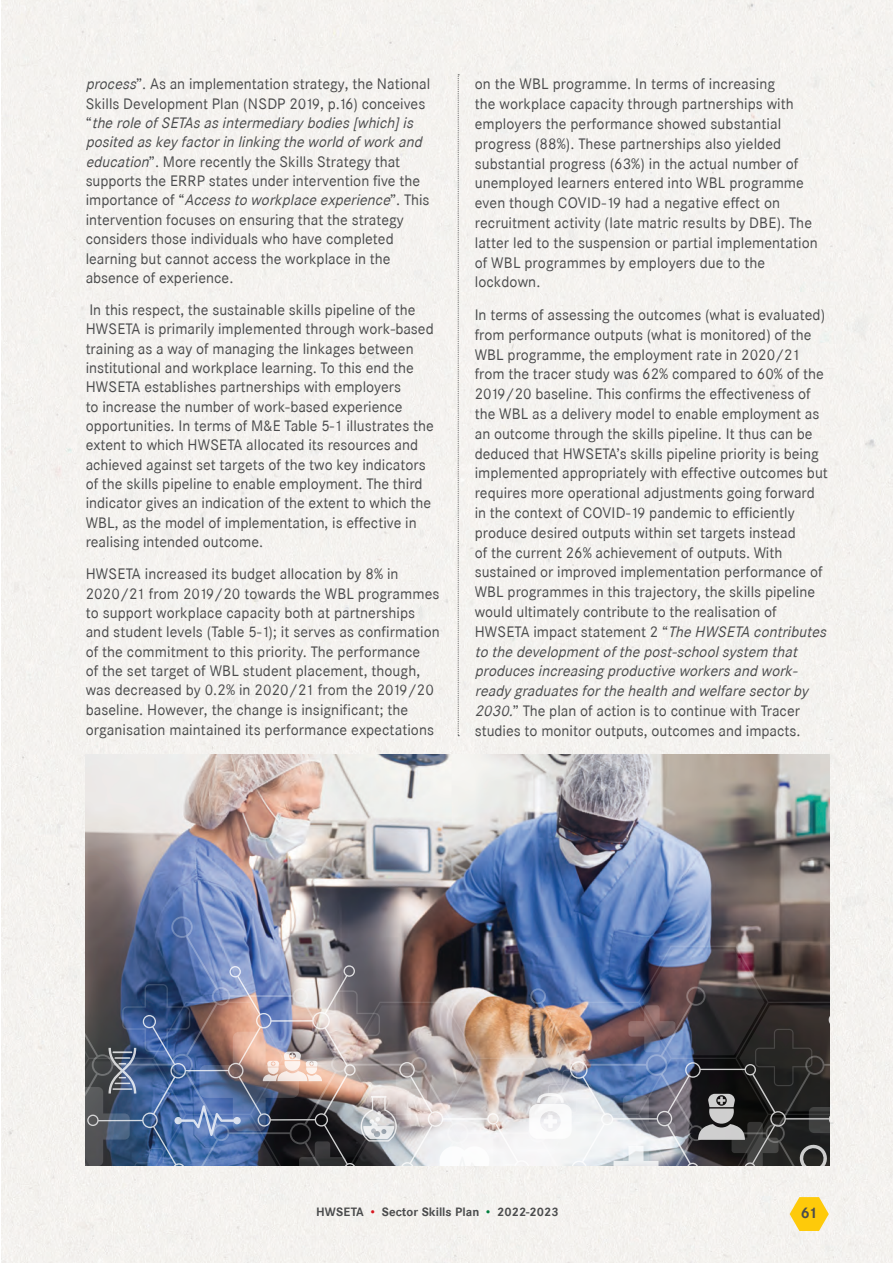
<style>
.page{position:relative;width:893px;height:1263px;background:#fff}
.page>*{position:absolute;margin:0;border:0;box-sizing:border-box;transform-origin:0 0}
.t1{font:15px/19.8px "Corporate SBQ";color:#4b4c4d}
.t2{font:700 15px "Corporate SBQ";color:#4b4c4d}
.t3{font:700 12px "Corporate SBQ";color:#4b4c4d}
.s1{font-style:italic}
.s2{color:#d7171f}
.s3{color:#007e3d}
</style>
<div class="page">
<div style="left:1px;top:0;width:892px;height:1263px;background:#f4f2ef"></div>
<svg style="left:790px;top:1197px;width:39px;height:34px"></svg>
<svg style="left:458px;top:74px;width:1px;height:662px"></svg>
<img style="left:85px;top:755px;width:744px;height:161px">
<img style="left:85px;top:916px;width:744px;height:33px">
<img style="left:85px;top:949px;width:744px;height:216px">
<p class="t1" style="left:86px;top:75px;width:346px;line-height:19.4px"><span class="s1">process</span>”. As an implementation strategy, the National Skills Development Plan (NSDP 2019, p.16) conceives “ <span class="s1">the role ofSETAsasintermediarybodies[which]is posited askeyfactorin linking the world ofwork and education</span>”. More recently the Skills Strategy that supports the ERRP states under intervention five the<br>i m p o r t a n c e o f “ <span class="s1">Accessto workplace experience</span>” . T h i s intervention focuses on ensuring that the strategy considers those individuals who have completed learning but cannot access the workplace in the absence of experience.</p>
<p class="t1" style="left:86px;top:300px;width:350px;line-height:19.4px">In this respect, the sustainable skills pipeline of the HWSETA is primarily implemented through work-based training as a way of managing the linkages between institutional and workplace learning. To this end the HWSETA establishes partnerships with employers<br>to increase the number of work-based experience opportunities. In terms of M&amp;E Table 5-1 illustrates the extent to which HWSETA allocated its resources and achieved against set targets of the two key indicators of the skills pipeline to enable employment. The third indicator gives an indication of the extent to which the WBL, as the model of implementation, is effective in realising intended outcome.</p>
<p class="t1" style="left:86px;top:564px;width:356px;line-height:19.4px">HWSETA increased its budget allocation by 8% in 2020/21 from 2019/20 towards the WBL programmes to support workplace capacity both at partnerships and student levels (Table 5-1); it serves as confirmation of the commitment to this priority. The performance<br>of the set target of WBL student placement, though, was decreased by 0.2% in 2020/21 from the 2019/20 baseline. However, the change is insignificant; the organisation maintained its performance expectations</p>
<p class="t1" style="left:475px;top:74px;width:344px">on the WBL programme. In terms of increasing<br>the workplace capacity through partnerships with employers the performance showed substantial progress (88%). These partnerships also yielded substantial progress (63%) in the actual number of unemployed learners entered into WBL programme even though COVID-19 had a negative effect on recruitment activity (late matric results by DBE). The latter led to the suspension or partial implementation of WBL programmes by employers due to the lockdown.</p>
<p class="t1" style="left:475px;top:305px;width:357px">In terms of assessing the outcomes (what is evaluated) from performance outputs (what is monitored) of the WBL programme, the employment rate in 2020/21 from the tracer study was 62% compared to 60% of the 2019/20 baseline. This confirms the effectiveness of the WBL as a delivery model to enable employment as an outcome through the skills pipeline. It thus can be deduced that HWSETA’s skills pipeline priority is being implemented appropriately with effective outcomes but requires more operational adjustments going forward in the context of COVID-19 pandemic to efficiently produce desired outputs within set targets instead<br>of the current 26% achievement of outputs. With sustained or improved implementation performance of WBL programmes in this trajectory, the skills pipeline would ultimately contribute to the realisation of HWSETA impact statement 2 “<span class="s1">The HWSETA contributes to the developmentofthe post-schoolsystem that producesincreasing productive workersand work&shy;readygraduatesforthe health and welfare sectorby 2030.</span>” The plan of action is to continue with Tracer studies to monitor outputs, outcomes and impacts.</p>
<p class="t3" style="left:316px;top:1204px;width:244px">HWSETA <span class="s2">•</span> Sector Skills Plan <span class="s3">•</span> 2022-2023</p>
<p class="t2" style="left:801px;top:1204px;width:18px">61</p>
</div>
